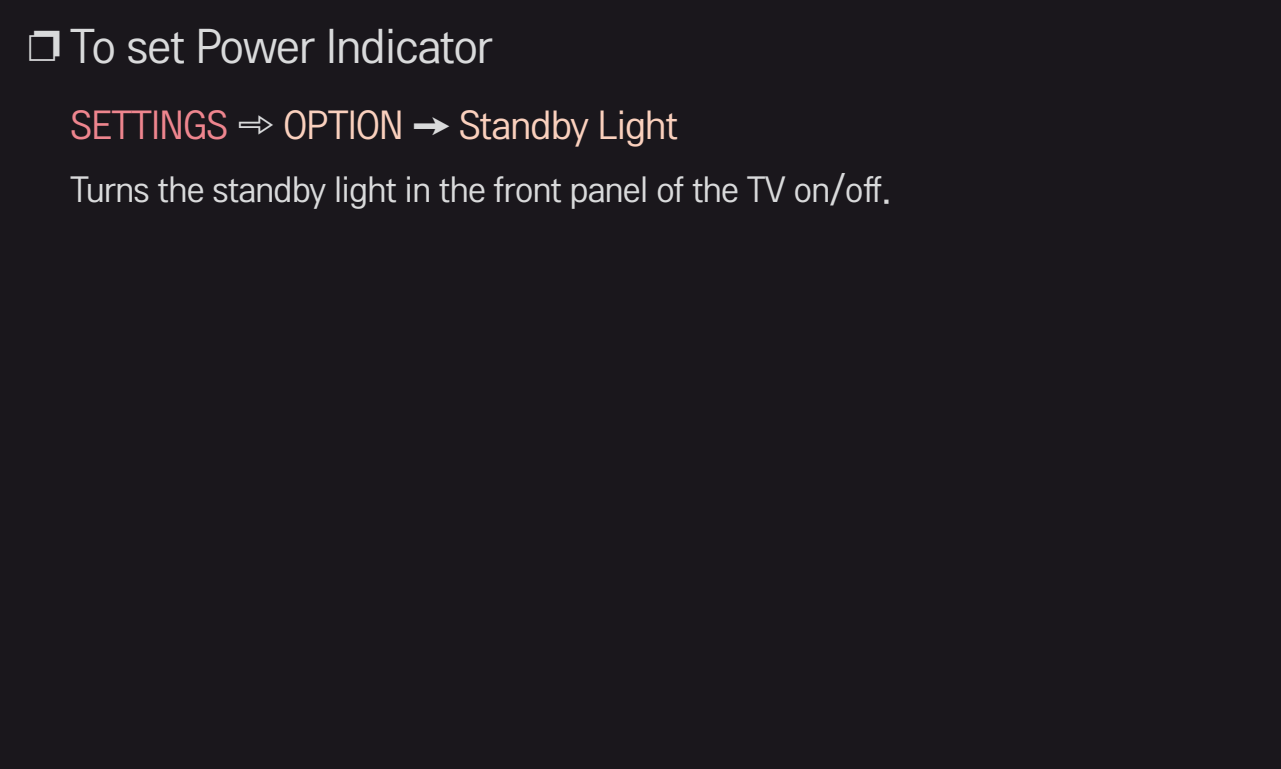
<style>
.page{position:relative;width:1281px;height:769px;background:#fff}
.page>*{position:absolute;margin:0;border:0;box-sizing:border-box;transform-origin:0 0}
.t1{font:300 48px "LG Display";color:#d9dadb}
.t2{font:300 40px "LG Display";color:#fad0bd}
.t3{font:300 36px "LG Display";color:#d9dadb}
.s1{font-size:42px}
.s2{color:#ee858e}
.s3{color:#d9dadb}
</style>
<div class="page">
<div style="left:0;top:0;width:1280px;height:768px;background:#1a171c"></div>
<h1 class="t1" style="left:28px;top:18px;width:466px"><span class="s1">❐</span> To set Power Indicator</h1>
<p class="t2" style="left:71px;top:102px;width:608px"><span class="s2">SETTINGS</span> <span class="s3">➾</span> OPTION <span class="s3">➙</span> Standby Light</p>
<p class="t3" style="left:71px;top:168px;width:821px">Turns the standby light in the front panel of the TV on/off.</p>
</div>
